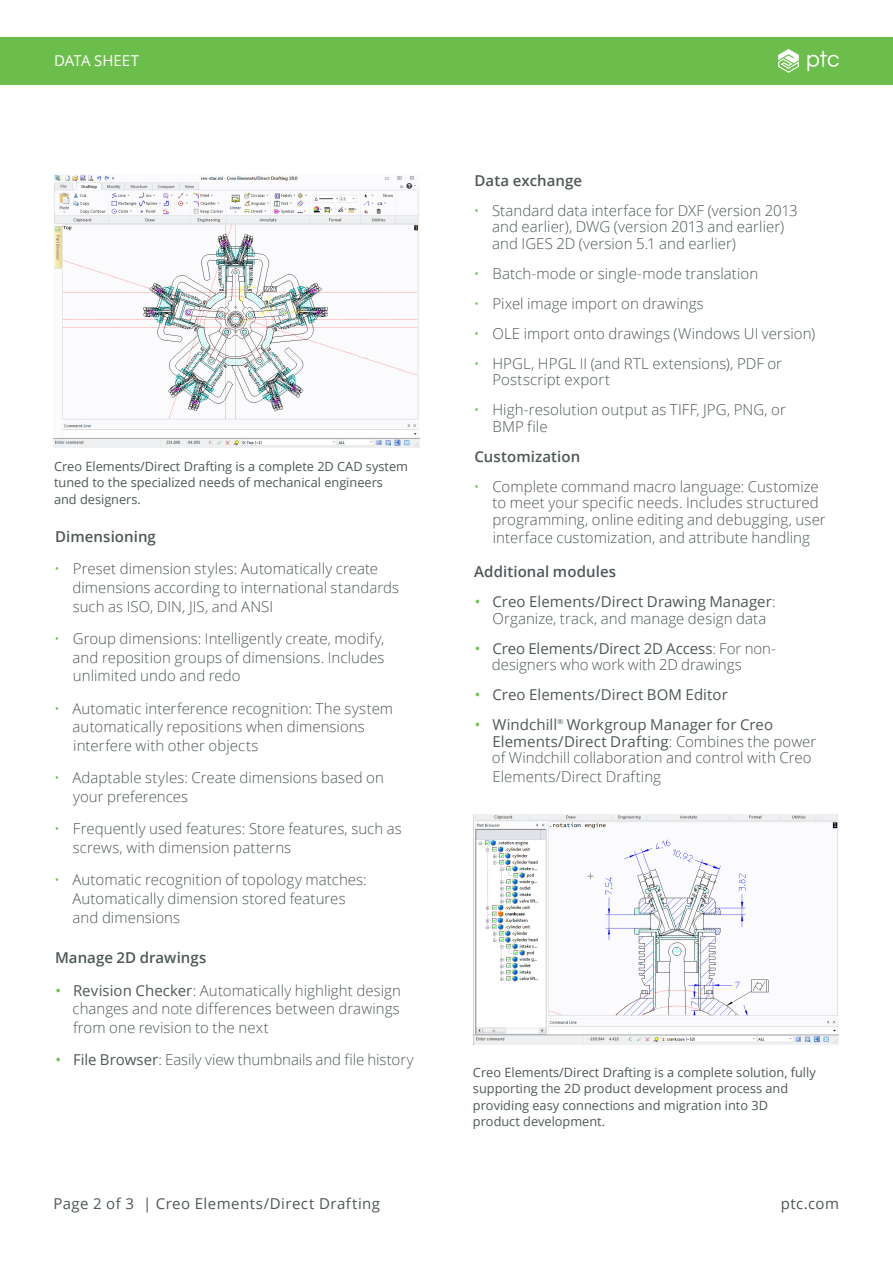
<style>
.page{position:relative;width:893px;height:1263px;background:#fff}
.page>*{position:absolute;margin:0;border:0;box-sizing:border-box;transform-origin:0 0}
.t1{font:300 15px/18.8px "Open Sans";letter-spacing:.005em;color:#4e5758}
._3__Text_Subhead_2{font:600 15px "Open Sans";letter-spacing:.005em;color:#4e5758}
.t2{font:15px "Open Sans";letter-spacing:.025em;color:#4e5758}
.t3{font:15px "Open Sans";letter-spacing:.005em;color:#4e5758}
.t4{font:15px "Open Sans";color:#fff}
._6__Caption{font:12.75px/16.5px "Open Sans";color:#4e5758}
.s1{color:#6cbe4c}
.s2{font-weight:400;color:#6cbe4c}
.s3{font-weight:400}
</style>
<div class="page">
<div style="left:0;top:37px;width:893px;height:48px;background:#6cbe4c"></div>
<svg style="left:778px;top:49px;width:21px;height:24px"></svg>
<svg style="left:807px;top:51px;width:32px;height:20px"></svg>
<img style="left:54px;top:175px;width:365px;height:273px">
<img style="left:473px;top:814px;width:366px;height:230px">
<p class="t4" style="left:54px;top:50px;width:87px">DATA SHEET</p>
<p class="_6__Caption" style="left:54px;top:457px;width:356px">Creo Elements/Direct Drafting is a complete 2D CAD system</p>
<p class="_6__Caption" style="left:54px;top:474px;width:330px">tuned to the specialized needs of mechanical engineers and designers.</p>
<p class="_3__Text_Subhead_2" style="left:55px;top:526px;width:102px">Dimensioning</p>
<p class="t1" style="left:72px;top:559px;width:328px;text-indent:-18px"><span class="s1">•</span> Preset dimension styles: Automatically create dimensions according to international standards such as ISO, DIN, JIS, and ANSI</p>
<p class="t1" style="left:73px;top:629px;width:313px;text-align:justify;text-indent:-18px"><span class="s1">•</span> Group dimensions: Intelligently create, modify, and reposition groups of dimensions. Includes unlimited undo and redo</p>
<p class="t1" style="left:73px;top:698px;width:322px;text-indent:-18px"><span class="s1">•</span> Automatic interference recognition: The system automatically repositions when dimensions interfere with other objects</p>
<p class="t1" style="left:73px;top:768px;width:312px;text-indent:-19px"><span class="s1">•</span> Adaptable styles: Create dimensions based on your preferences</p>
<p class="t1" style="left:73px;top:819px;width:331px;text-indent:-19px"><span class="s1">•</span> Frequently used features: Store features, such as screws, with dimension patterns</p>
<p class="t1" style="left:72px;top:870px;width:296px;text-indent:-18px"><span class="s1">•</span> Automatic recognition of topology matches:<br>Automatically dimension stored features and dimensions</p>
<p class="_3__Text_Subhead_2" style="left:55px;top:947px;width:153px">Manage 2D drawings</p>
<p class="t1" style="left:72px;top:980px;width:330px;text-align:justify;text-indent:-17px"><span class="s2">•</span> <span class="s3">Revision Checker</span>: Automatically highlight design changes and note differences between drawings from one revision to the next</p>
<p class="t1" style="left:55px;top:1050px;width:360px"><span class="s2">•</span> <span class="s3">File Browser</span>: Easily view thumbnails and file history</p>
<p class="_3__Text_Subhead_2" style="left:475px;top:170px;width:109px">Data exchange</p>
<p class="t1" style="left:492px;top:202px;width:307px;line-height:16.5px;text-indent:-18px"><span class="s1">•</span> Standard data interface for DXF (version 2013 and earlier), DWG (version 2013 and earlier) and IGES 2D (version 5.1 and earlier)</p>
<p class="t1" style="left:474px;top:263px;width:286px"><span class="s1">•</span> Batch-mode or single-mode translation</p>
<p class="t1" style="left:474px;top:293px;width:232px"><span class="s1">•</span> Pixel image import on drawings</p>
<p class="t1" style="left:474px;top:323px;width:343px"><span class="s1">•</span> OLE import onto drawings (Windows UI version)</p>
<p class="t1" style="left:492px;top:355px;width:291px;line-height:16.5px;text-indent:-19px"><span class="s1">•</span> HPGL, HPGL II (and RTL extensions), PDF or<br>Postscript export</p>
<p class="t1" style="left:492px;top:401px;width:295px;line-height:16.5px;text-indent:-19px"><span class="s1">•</span> High-resolution output as TIFF, JPG, PNG, or<br>BMP file</p>
<p class="_3__Text_Subhead_2" style="left:474px;top:446px;width:107px">Customization</p>
<p class="t1" style="left:492px;top:478px;width:335px;line-height:16.5px;text-indent:-19px"><span class="s1">•</span> Complete command macro language: Customize to meet your specific needs. Includes structured programming, online editing and debugging, user</p>
<p class="t1" style="left:493px;top:528px;width:319px">interface customization, and attribute handling</p>
<p class="_3__Text_Subhead_2" style="left:474px;top:561px;width:143px">Additional modules</p>
<p class="t1" style="left:475px;top:593px;width:302px;line-height:16.5px;text-align:center"><span class="s2">•</span> <span class="s3">Creo Elements/Direct Drawing Manager</span>:<br>Organize, track, and manage design data</p>
<p class="t1" style="left:492px;top:640px;width:286px;line-height:16.5px;text-indent:-17px"><span class="s2">•</span> <span class="s3">Creo Elements/Direct 2D Access</span>: For non&shy;designers who work with 2D drawings</p>
<p class="t3" style="left:475px;top:684px;width:254px"><span class="s1">•</span> Creo Elements/Direct BOM Editor</p>
<p class="t1" style="left:492px;top:716px;width:326px;line-height:16.5px;text-indent:-17px"><span class="s2">•</span> <span class="s3">Windchill</span><sup>®</sup> <span class="s3">Workgroup Manager for Creo<br>Elements/Direct Drafting</span>: Combines the power of Windchill collaboration and control with Creo</p>
<p class="t1" style="left:492px;top:767px;width:170px">Elements/Direct Drafting</p>
<p class="_6__Caption" style="left:473px;top:1063px;width:344px">Creo Elements/Direct Drafting is a complete solution, fully</p>
<p class="_6__Caption" style="left:473px;top:1080px;width:317px">supporting the 2D product development process and providing easy connections and migration into 3D product development.</p>
<p class="t2" style="left:53px;top:1193px;width:328px">Page 2 of 3 | Creo Elements/Direct Drafting</p>
<p class="t2" style="left:781px;top:1193px;width:60px">ptc.com</p>
</div>
